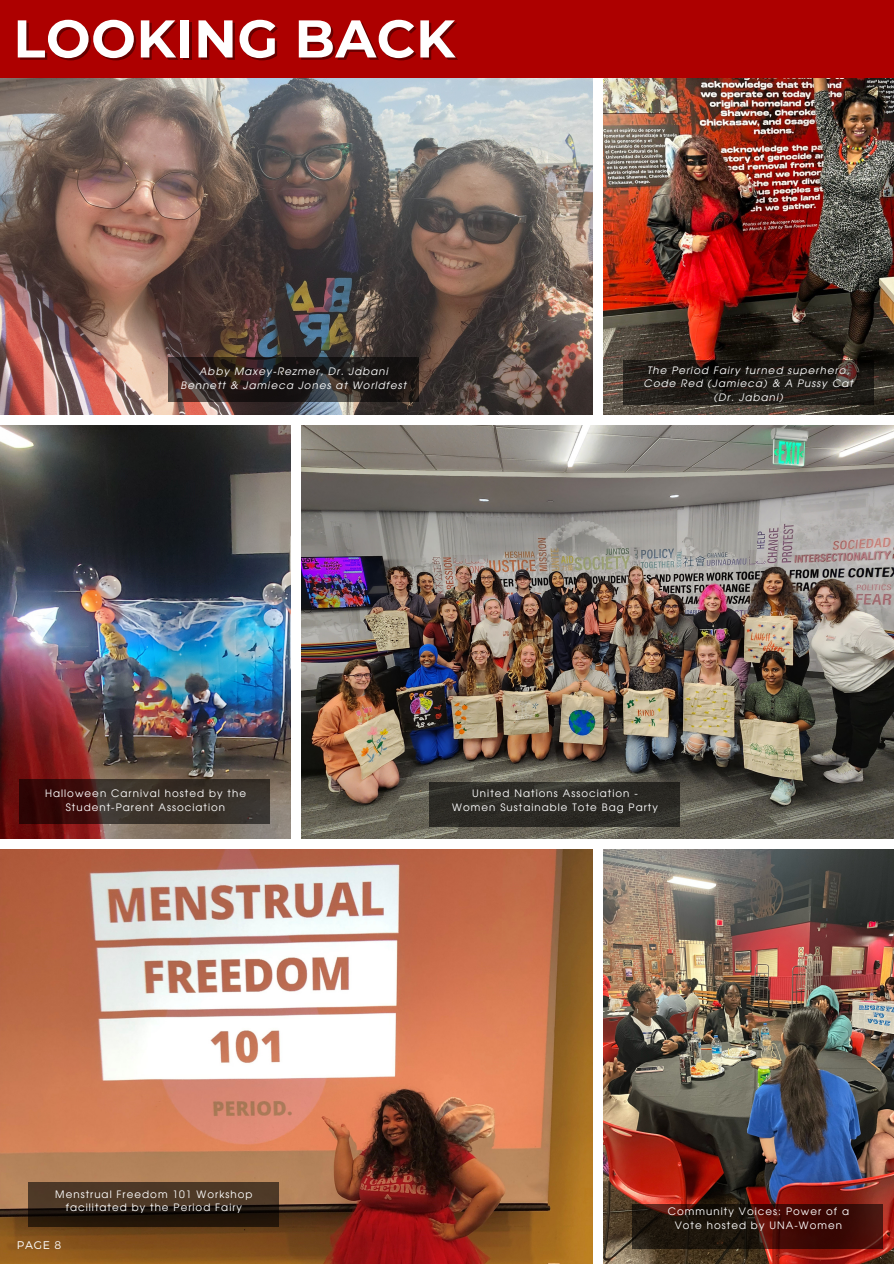
<style>
.page{position:relative;width:894px;height:1264px;background:#fff}
.page>*{position:absolute;margin:0;border:0;box-sizing:border-box;transform-origin:0 0}
.t1{font:700 52.95px "Montserrat";letter-spacing:.01em;color:#fff}
.t2{font:300 11.1px "Montserrat";color:#fff}
.t3{font:10.2px/13.6px "Evolventa";letter-spacing:.105em;color:#fff;text-align:center}
.t4{font:italic 10.2px/13.6px "Evolventa";letter-spacing:.105em;color:#fff;text-align:center}
</style>
<div class="page">
<img style="left:0;top:78px;width:592px;height:336px">
<img style="left:302px;top:425px;width:591px;height:413px">
<img style="left:603px;top:849px;width:290px;height:414px">
<img style="left:603px;top:78px;width:290px;height:336px">
<img style="left:0;top:425px;width:290px;height:413px">
<img style="left:0;top:849px;width:592px;height:414px">
<svg style="left:168px;top:357px;width:250px;height:44px"></svg>
<svg style="left:623px;top:360px;width:250px;height:44px;fill:#1e1a16"></svg>
<svg style="left:632px;top:1204px;width:250px;height:44px"></svg>
<svg style="left:28px;top:1181px;width:250px;height:45px;fill:#4d3826"></svg>
<svg style="left:429px;top:782px;width:250px;height:44px;fill:#2c2a25"></svg>
<svg style="left:20px;top:779px;width:250px;height:44px;fill:#392f27"></svg>
<div style="left:0;top:0;width:893px;height:78px;background:#ad0000"></div>
<p class="t1" style="left:13px;top:6px;width:443px">LOOKING BACK</p>
<p class="t4" style="left:180px;top:365px;width:227px">Abby Maxey-Rezmer, Dr. Jabani<br>Bennett &amp; Jamieca Jones at Worldfest</p>
<p class="t4" style="left:643px;top:364px;width:211px">The Period Fairy turned superhero,<br>Code Red (Jamieca) &amp; A Pussy Cat (Dr. Jabani)</p>
<p class="t3" style="left:45px;top:787px;width:202px">Halloween Carnival hosted by the<br>Student-Parent Association</p>
<p class="t3" style="left:55px;top:1187px;width:199px">Menstrual Freedom 101 Workshop facilitated by the Period Fairy</p>
<p class="t2" style="left:17px;top:1237px;width:46px">PAGE 8</p>
<p class="t3" style="left:452px;top:787px;width:207px">United Nations Association -<br>Women Sustainable Tote Bag Party</p>
<p class="t3" style="left:667px;top:1205px;width:183px">Community Voices: Power of a<br>Vote hosted by UNA-Women</p>
</div>
